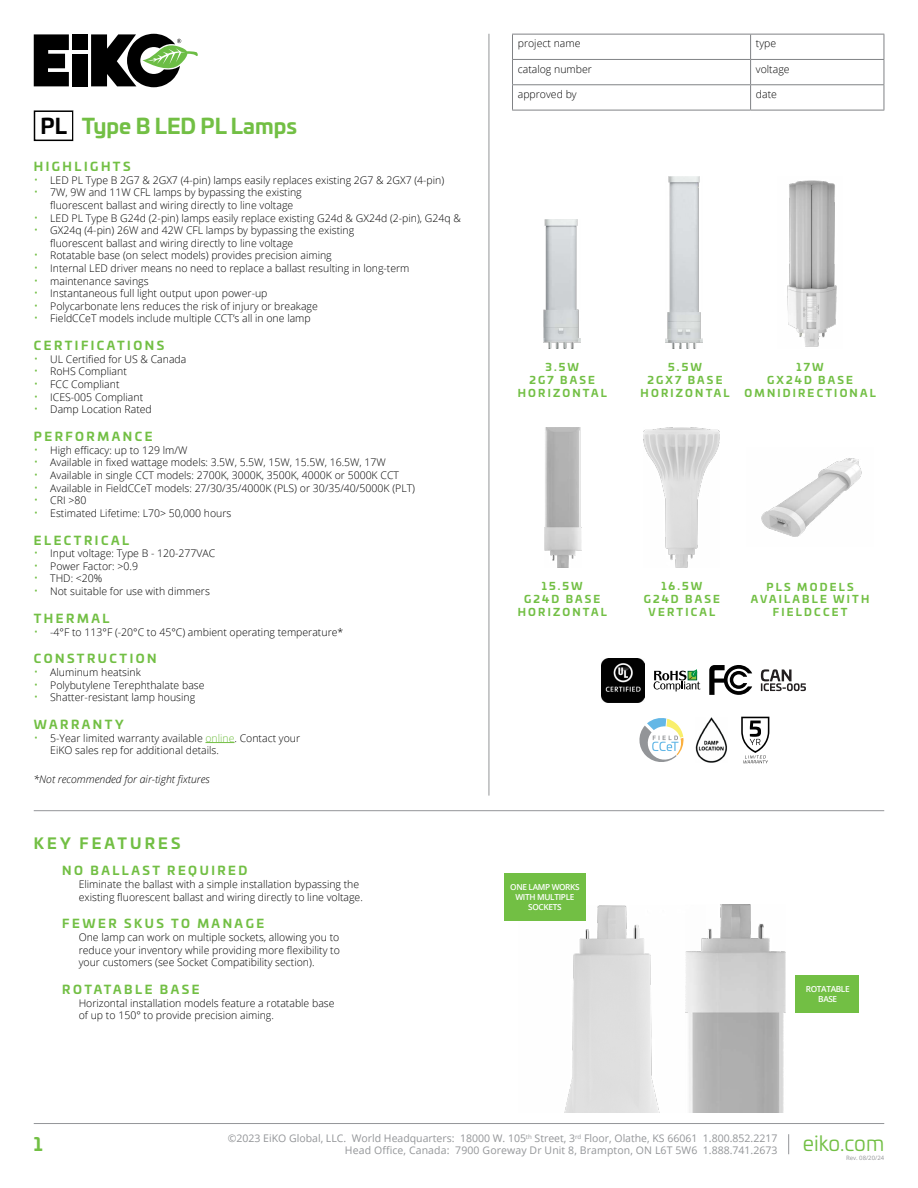
<style>
.page{position:relative;width:918px;height:1188px;background:#fff}
.page>*{position:absolute;margin:0;border:0;box-sizing:border-box;transform-origin:0 0}
.t1{font:700 21px "Univia Pro";color:#72bf44}
.t2{font:21px "Univia Pro";color:#72bf44}
.t3{font:700 18px "Univia Pro";color:#72bf44}
.t4{font:700 15px "Univia Pro";letter-spacing:.21em;color:#72bf44}
.t5{font:700 12px "Univia Pro";letter-spacing:.21em;color:#72bf44}
.t6{font:300 10.5px/12.6px "Open Sans";color:#000}
.t7{font:10.5px/12px "Open Sans";color:#939598;text-align:right}
.t8{font:700 10.5px/12.6px "Univia Pro";letter-spacing:.21em;color:#72bf44;text-align:center}
.t9{font:italic 300 10.5px "Open Sans";color:#000}
.t10{font:600 8.25px/9.9px "Open Sans";letter-spacing:-.04em;color:#fff;text-align:center}
.t11{font:6px "Open Sans";color:#939598}
.s1{color:#000}
.s2{font-size:12px;color:#72bf44}
.s3{color:#72bf44}
</style>
<div class="page">
<svg style="left:788px;top:1134px;width:1px;height:20px"></svg>
<hr style="left:34px;top:1123px;width:850px;height:1px;background:#939598">
<svg style="left:34px;top:34px;width:35px;height:52px;background:#202020"></svg>
<div style="left:72px;top:34px;width:16px;height:16px;background:#000"></div>
<div style="left:72px;top:54px;width:16px;height:32px;background:#000"></div>
<svg style="left:91px;top:34px;width:107px;height:53px"></svg>
<hr style="left:512px;top:34px;width:239px;height:1px;background:#808285">
<hr style="left:751px;top:34px;width:133px;height:1px;background:#808285">
<hr style="left:512px;top:59px;width:239px;height:1px;background:#808285">
<hr style="left:751px;top:59px;width:133px;height:1px;background:#808285">
<hr style="left:512px;top:84px;width:239px;height:1px;background:#808285">
<svg style="left:512px;top:35px;width:1px;height:75px"></svg>
<hr style="left:751px;top:84px;width:133px;height:1px;background:#808285">
<svg style="left:750px;top:35px;width:1px;height:75px"></svg>
<svg style="left:884px;top:35px;width:1px;height:75px"></svg>
<hr style="left:512px;top:110px;width:239px;height:1px;background:#808285">
<hr style="left:751px;top:110px;width:133px;height:1px;background:#808285">
<hr style="left:489px;top:34px;width:1px;height:762px;background:#939598">
<hr style="left:34px;top:810px;width:850px;height:1px;background:#939598">
<div style="left:34px;top:110px;width:40px;height:31px;border:2px solid #000"></div>
<hr style="left:205px;top:742px;width:30px;height:1px;background:#72bf44">
<img style="left:544px;top:220px;width:37px;height:128px">
<img style="left:665px;top:176px;width:38px;height:172px">
<img style="left:544px;top:427px;width:38px;height:140px">
<img style="left:644px;top:427px;width:76px;height:140px">
<img style="left:564px;top:905px;width:122px;height:208px">
<img style="left:686px;top:904px;width:99px;height:209px">
<div style="left:795px;top:975px;width:64px;height:38px;background:#72bf44"></div>
<div style="left:504px;top:873px;width:81px;height:48px;background:#72bf44"></div>
<img style="left:602px;top:658px;width:42px;height:44px">
<svg style="left:761px;top:669px;width:45px;height:22px"></svg>
<svg style="left:709px;top:665px;width:43px;height:30px"></svg>
<svg style="left:654px;top:669px;width:46px;height:22px"></svg>
<img style="left:696px;top:718px;width:31px;height:45px">
<svg style="left:741px;top:717px;width:28px;height:46px"></svg>
<svg style="left:639px;top:718px;width:45px;height:44px"></svg>
<img style="left:761px;top:458px;width:101px;height:79px">
<img style="left:787px;top:180px;width:50px;height:167px">
<h1 class="t1" style="left:41px;top:109px;width:258px"><span class="s1">PL</span> Type B LED PL Lamps</h1>
<p class="t5" style="left:34px;top:157px;width:98px">HIGHLIGHTS</p>
<p class="t6" style="left:34px;top:173px;width:412px"><span class="s2">•</span> LED PL Type B 2G7 &amp; 2GX7 (4-pin) lamps easily replaces existing 2G7 &amp; 2GX7 (4-pin)</p>
<p class="t6" style="left:50px;top:186px;width:253px;text-indent:-17px"><span class="s2">•</span> 7W, 9W and 11W CFL lamps by bypassing the existing fluorescent ballast and wiring directly to line voltage</p>
<p class="t6" style="left:34px;top:211px;width:429px"><span class="s2">•</span> LED PL Type B G24d (2-pin) lamps easily replace existing G24d &amp; GX24d (2-pin), G24q &amp;</p>
<p class="t6" style="left:50px;top:224px;width:306px;text-indent:-17px"><span class="s2">•</span> GX24q (4-pin) 26W and 42W CFL lamps by bypassing the existing fluorescent ballast and wiring directly to line voltage</p>
<p class="t6" style="left:34px;top:249px;width:300px"><span class="s2">•</span> Rotatable base (on select models) provides precision aiming</p>
<p class="t6" style="left:34px;top:262px;width:377px"><span class="s2">•</span> Internal LED driver means no need to replace a ballast resulting in long-term</p>
<p class="t6" style="left:34px;top:274px;width:116px"><span class="s2">•</span> maintenance savings</p>
<p class="t6" style="left:34px;top:287px;width:235px"><span class="s2">•</span> Instantaneous full light output upon power-up</p>
<p class="t6" style="left:34px;top:299px;width:286px"><span class="s2">•</span> Polycarbonate lens reduces the risk of injury or breakage</p>
<p class="t6" style="left:34px;top:312px;width:279px"><span class="s2">•</span> FieldCCeT models include multiple CCT’s all in one lamp</p>
<p class="t5" style="left:34px;top:336px;width:132px">CERTIFICATIONS</p>
<p class="t6" style="left:34px;top:352px;width:154px"><span class="s2">•</span> UL Certified for US &amp; Canada</p>
<p class="t6" style="left:34px;top:365px;width:95px"><span class="s2">•</span> RoHS Compliant</p>
<p class="t6" style="left:34px;top:378px;width:87px"><span class="s2">•</span> FCC Compliant</p>
<p class="t6" style="left:34px;top:390px;width:111px"><span class="s2">•</span> ICES-005 Compliant</p>
<p class="t6" style="left:34px;top:403px;width:120px"><span class="s2">•</span> Damp Location Rated</p>
<p class="t5" style="left:34px;top:427px;width:120px">PERFORMANCE</p>
<p class="t6" style="left:34px;top:443px;width:155px"><span class="s2">•</span> High efficacy: up to 129 lm/W</p>
<p class="t6" style="left:34px;top:456px;width:354px"><span class="s2">•</span> Available in fixed wattage models: 3.5W, 5.5W, 15W, 15.5W, 16.5W, 17W</p>
<p class="t6" style="left:34px;top:469px;width:367px"><span class="s2">•</span> Available in single CCT models: 2700K, 3000K, 3500K, 4000K or 5000K CCT</p>
<p class="t6" style="left:34px;top:481px;width:383px"><span class="s2">•</span> Available in FieldCCeT models: 27/30/35/4000K (PLS) or 30/35/40/5000K (PLT)</p>
<p class="t6" style="left:34px;top:494px;width:54px"><span class="s2">•</span> CRI &gt;80</p>
<p class="t6" style="left:34px;top:506px;width:199px"><span class="s2">•</span> Estimated Lifetime: L70&gt; 50,000 hours</p>
<p class="t5" style="left:34px;top:531px;width:97px">ELECTRICAL</p>
<p class="t6" style="left:34px;top:547px;width:183px"><span class="s2">•</span> Input voltage: Type B - 120-277VAC</p>
<p class="t6" style="left:34px;top:559px;width:106px"><span class="s2">•</span> Power Factor: &gt;0.9</p>
<p class="t6" style="left:34px;top:572px;width:70px"><span class="s2">•</span> THD: &lt;20%</p>
<p class="t6" style="left:34px;top:585px;width:178px"><span class="s2">•</span> Not suitable for use with dimmers</p>
<p class="t5" style="left:34px;top:609px;width:77px">THERMAL</p>
<p class="t6" style="left:34px;top:625px;width:311px"><span class="s2">•</span> -4°F to 113°F (-20°C to 45°C) ambient operating temperature*</p>
<p class="t5" style="left:34px;top:649px;width:124px">CONSTRUCTION</p>
<p class="t6" style="left:34px;top:666px;width:109px"><span class="s2">•</span> Aluminum heatsink</p>
<p class="t6" style="left:34px;top:678px;width:172px"><span class="s2">•</span> Polybutylene Terephthalate base</p>
<p class="t6" style="left:34px;top:691px;width:163px"><span class="s2">•</span> Shatter-resistant lamp housing</p>
<p class="t5" style="left:34px;top:715px;width:91px">WARRANTY</p>
<p class="t6" style="left:50px;top:731px;width:251px;text-indent:-17px"><span class="s2">•</span> 5-Year limited warranty available <span class="s3">online</span>. Contact your<br>EiKO sales rep for additional details.</p>
<p class="t9" style="left:33px;top:772px;width:178px">*Not recommended for air-tight fixtures</p>
<h3 class="t4" style="left:34px;top:831px;width:148px">KEY FEATURES</h3>
<p class="t5" style="left:62px;top:861px;width:187px">NO BALLAST REQUIRED</p>
<p class="t6" style="left:79px;top:878px;width:286px">Eliminate the ballast with a simple installation bypassing the existing fluorescent ballast and wiring directly to line voltage.</p>
<p class="t5" style="left:62px;top:914px;width:203px">FEWER SKUS TO MANAGE</p>
<p class="t6" style="left:79px;top:931px;width:263px;text-align:justify">One lamp can work on multiple sockets, allowing you to reduce your inventory while providing more flexibility to your customers (see Socket Compatibility section).</p>
<p class="t5" style="left:62px;top:980px;width:139px">ROTATABLE BASE</p>
<p class="t6" style="left:79px;top:996px;width:257px">Horizontal installation models feature a rotatable base of up to 150° to provide precision aiming.</p>
<p class="t6" style="left:518px;top:37px;width:64px">project name</p>
<p class="t6" style="left:756px;top:37px;width:22px">type</p>
<p class="t6" style="left:518px;top:62px;width:76px">catalog number</p>
<p class="t6" style="left:756px;top:62px;width:35px">voltage</p>
<p class="t6" style="left:518px;top:88px;width:60px">approved by</p>
<p class="t6" style="left:756px;top:88px;width:23px">date</p>
<p class="t8" style="left:518px;top:360px;width:91px">3.5W<br>2G7 BASE<br>HORIZONTAL</p>
<p class="t8" style="left:641px;top:360px;width:91px">5.5W<br>2GX7 BASE<br>HORIZONTAL</p>
<p class="t8" style="left:745px;top:360px;width:133px">17W<br>GX24D BASE<br>OMNIDIRECTIONAL</p>
<p class="t8" style="left:518px;top:579px;width:91px">15.5W<br>G24D BASE<br>HORIZONTAL</p>
<p class="t8" style="left:644px;top:579px;width:78px">16.5W<br>G24D BASE<br>VERTICAL</p>
<p class="t8" style="left:751px;top:580px;width:120px">PLS MODELS<br>AVAILABLE WITH<br>FIELDCCET</p>
<p class="t10" style="left:510px;top:882px;width:71px">ONE LAMP WORKS<br>WITH MULTIPLE<br>SOCKETS</p>
<p class="t10" style="left:806px;top:984px;width:45px">ROTATABLE<br>BASE</p>
<p class="t7" style="left:228px;top:1132px;width:551px">©2023 EiKO Global, LLC. World Headquarters: 18000 W. 105<sup>th</sup> Street, 3<sup>rd</sup> Floor, Olathe, KS 66061 1.800.852.2217<br>Head Office, Canada: 7900 Goreway Dr Unit 8, Brampton, ON L6T 5W6 1.888.741.2673</p>
<h2 class="t3" style="left:34px;top:1130px;width:10px">1</h2>
<h1 class="t2" style="left:803px;top:1128px;width:83px">eiko.com</h1>
<p class="t11" style="left:846px;top:1154px;width:40px">Rev. 08/20/24</p>
</div>
